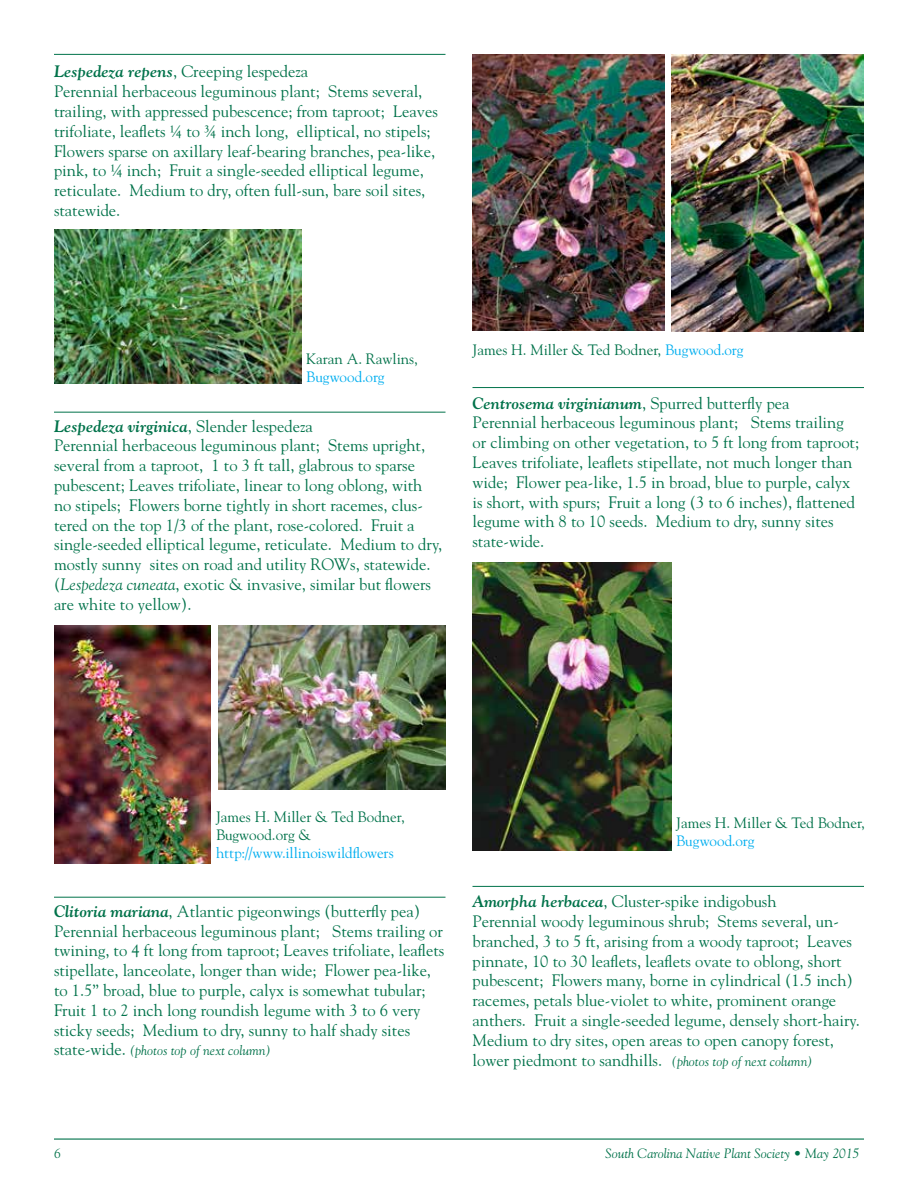
<style>
.page{position:relative;width:918px;height:1188px;background:#fff}
.page>*{position:absolute;margin:0;border:0;box-sizing:border-box;transform-origin:0 0}
.t1{font:16.5px/19.8px "Goudy";color:#00724a}
.t2{font:15px/18px "Goudy";color:#00724a}
.t3{font:15px "Goudy";color:#00aeef}
.t4{font:italic 13.5px "Goudy";color:#00724a}
.s1{font-weight:700;font-style:italic}
.s2{font-style:italic}
.s3{color:#00aeef}
.s4{font-style:normal;font-size:16.5px}
</style>
<div class="page">
<hr style="left:54px;top:1138px;width:810px;height:2px;background:#00724a">
<img style="left:54px;top:230px;width:248px;height:154px">
<hr style="left:54px;top:54px;width:392px;height:1px;background:#00724a">
<hr style="left:54px;top:412px;width:392px;height:1px;background:#00724a">
<img style="left:54px;top:625px;width:156px;height:238px">
<img style="left:219px;top:626px;width:227px;height:163px">
<hr style="left:54px;top:897px;width:392px;height:1px;background:#00724a">
<img style="left:472px;top:54px;width:193px;height:277px">
<img style="left:672px;top:54px;width:192px;height:277px">
<hr style="left:472px;top:387px;width:392px;height:1px;background:#00724a">
<img style="left:472px;top:563px;width:200px;height:288px">
<hr style="left:472px;top:886px;width:392px;height:1px;background:#00724a">
<p class="t1" style="left:54px;top:61px;width:385px"><span class="s1">Lespedeza repens</span>, Creeping lespedeza<br>Perennial herbaceous leguminous plant; Stems several, trailing, with appressed pubescence; from taproot; Leaves trifoliate, leaflets ¼ to ¾ inch long, elliptical, no stipels; Flowers sparse on axillary leaf-bearing branches, pea-like, pink, to ¼ inch; Fruit a single-seeded elliptical legume, reticulate. Medium to dry, often full-sun, bare soil sites, statewide.</p>
<p class="t2" style="left:306px;top:349px;width:113px">Karan A. Rawlins,</p>
<p class="t3" style="left:306px;top:367px;width:80px">Bugwood.org</p>
<p class="t1" style="left:54px;top:416px;width:390px"><span class="s1">Lespedeza virginica</span>, Slender lespedeza<br>Perennial herbaceous leguminous plant; Stems upright, several from a taproot, 1 to 3 ft tall, glabrous to sparse pubescent; Leaves trifoliate, linear to long oblong, with no stipels; Flowers borne tightly in short racemes, clus&shy;tered on the top 1/3 of the plant, rose-colored. Fruit a single-seeded elliptical legume, reticulate. Medium to dry, mostly sunny sites on road and utility ROWs, statewide. (<span class="s2">Lespedeza cuneata</span>, exotic &amp; invasive, similar but flowers are white to yellow).</p>
<p class="t2" style="left:472px;top:340px;width:272px">James H. Miller &amp; Ted Bodner, <span class="s3">Bugwood.org</span></p>
<p class="t1" style="left:472px;top:392px;width:388px"><span class="s1">Centrosema virginianum</span>, Spurred butterfly pea<br>Perennial herbaceous leguminous plant; Stems trailing or climbing on other vegetation, to 5 ft long from taproot; Leaves trifoliate, leaflets stipellate, not much longer than wide; Flower pea-like, 1.5 in broad, blue to purple, calyx is short, with spurs; Fruit a long (3 to 6 inches), flattened legume with 8 to 10 seeds. Medium to dry, sunny sites state-wide.</p>
<p class="t2" style="left:216px;top:808px;width:190px">James H. Miller &amp; Ted Bodner,<br>Bugwood.org &amp;</p>
<p class="t3" style="left:216px;top:844px;width:179px">http://www.illinoiswildflowers</p>
<p class="t1" style="left:54px;top:901px;width:392px"><span class="s1">Clitoria mariana</span>, Atlantic pigeonwings (butterfly pea)<br>Perennial herbaceous leguminous plant; Stems trailing or twining, to 4 ft long from taproot; Leaves trifoliate, leaflets stipellate, lanceolate, longer than wide; Flower pea-like, to 1.5” broad, blue to purple, calyx is somewhat tubular; Fruit 1 to 2 inch long roundish legume with 3 to 6 very sticky seeds; Medium to dry, sunny to half shady sites</p>
<p class="t4" style="left:54px;top:1043px;width:219px"><span class="s4">state-wide.</span> (photos top of next column)</p>
<p class="t2" style="left:676px;top:814px;width:190px">James H. Miller &amp; Ted Bodner,</p>
<p class="t3" style="left:676px;top:832px;width:80px">Bugwood.org</p>
<p class="t1" style="left:472px;top:891px;width:389px"><span class="s1">Amorpha herbacea</span>, Cluster-spike indigobush<br>Perennial woody leguminous shrub; Stems several, un&shy;branched, 3 to 5 ft, arising from a woody taproot; Leaves pinnate, 10 to 30 leaflets, leaflets ovate to oblong, short pubescent; Flowers many, borne in cylindrical (1.5 inch) racemes, petals blue-violet to white, prominent orange anthers. Fruit a single-seeded legume, densely short-hairy.<br>Medium to dry sites, open areas to open canopy forest, lower piedmont to sandhills.</p>
<p class="t4" style="left:672px;top:1053px;width:142px">(photos top of next column)</p>
<p class="t4" style="left:54px;top:1145px;width:8px">6</p>
<p class="t4" style="left:605px;top:1145px;width:256px">South Carolina Native Plant Society • May 2015</p>
</div>
